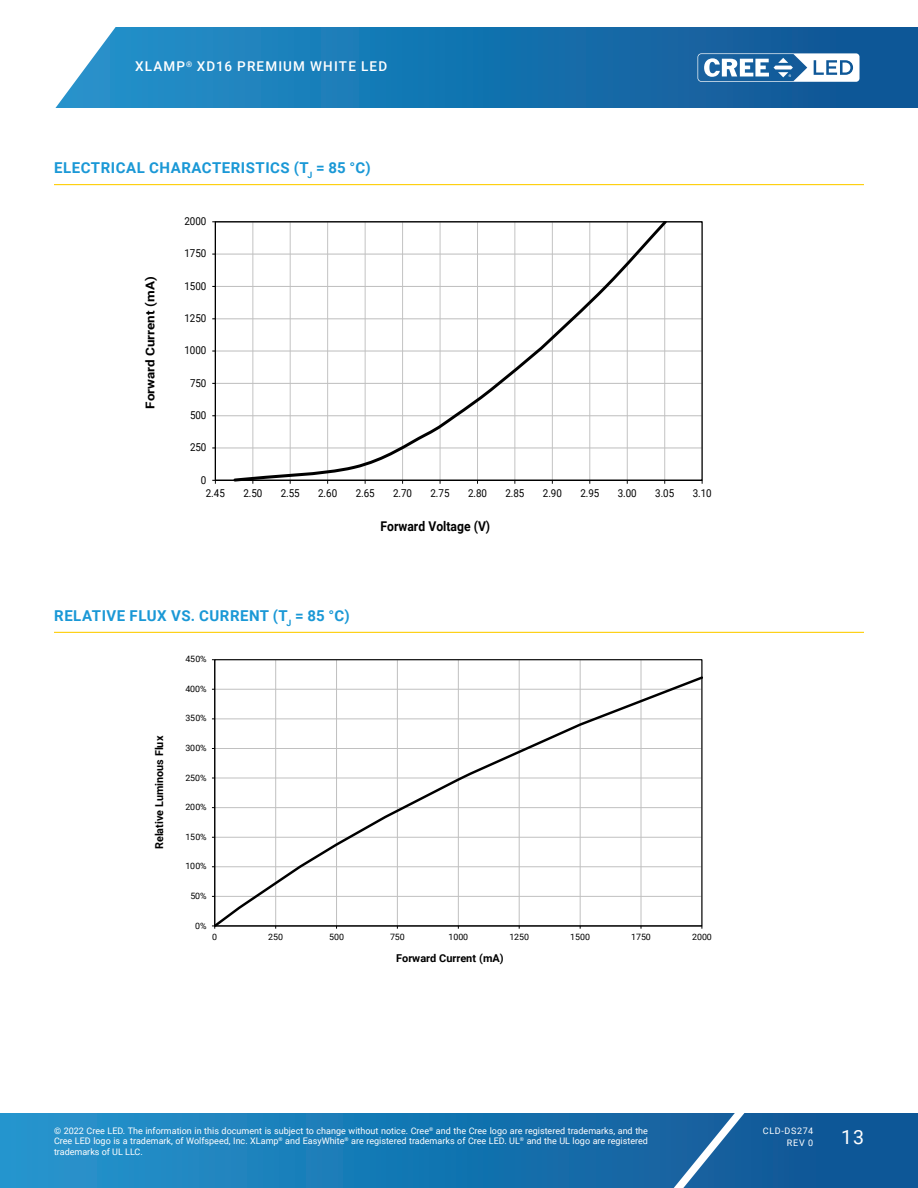
<style>
.page{position:relative;width:918px;height:1188px;background:#fff}
.page>*{position:absolute;margin:0;border:0;box-sizing:border-box;transform-origin:0 0}
.t1{font:19.5px "Roboto";color:#fff}
.Section_heading_with{font:700 15px "Roboto";letter-spacing:.035em;color:#1a98d6}
.t2{font:500 13.5px "Roboto";letter-spacing:.085em;color:#fff}
.t3{font:700 13.5px "Roboto";color:#000;scale:.9 1}
.t4{font:700 12.15px "Roboto";letter-spacing:-.005em;color:#000;scale:1.11 1}
.t5{font:700 10.95px "Roboto";color:#000}
.t6{font:10.8px "Roboto";letter-spacing:-.01em;color:#000;scale:.9 1}
.t7{font:700 10.8px "Roboto";letter-spacing:-.005em;color:#000}
.t8{font:9px/10.8px "Roboto";color:#fff;text-align:justify}
.t9{font:9px/12px "Roboto";letter-spacing:.085em;color:#fff;text-align:right}
.t10{font:8.7px "Roboto";letter-spacing:-.005em;color:#000}
</style>
<div class="page">
<svg style="left:0;top:1113px;width:918px;height:75px;background:#1876b2"></svg>
<svg style="left:644px;top:1113px;width:117px;height:75px;background:#296da6"></svg>
<svg style="left:55px;top:27px;width:863px;height:81px;background:#2078b2"></svg>
<svg style="left:698px;top:53px;width:162px;height:29px"></svg>
<hr style="left:54px;top:184px;width:810px;height:1px;background:#fece08">
<hr style="left:54px;top:632px;width:810px;height:1px;background:#fece08">
<hr style="left:215px;top:447px;width:487px;height:1px;background:#c0c0c0">
<hr style="left:215px;top:415px;width:487px;height:1px;background:#c0c0c0">
<hr style="left:215px;top:383px;width:487px;height:1px;background:#c0c0c0">
<hr style="left:215px;top:351px;width:487px;height:1px;background:#c0c0c0">
<hr style="left:215px;top:318px;width:487px;height:1px;background:#c0c0c0">
<hr style="left:215px;top:286px;width:487px;height:1px;background:#c0c0c0">
<hr style="left:215px;top:254px;width:487px;height:1px;background:#c0c0c0">
<hr style="left:215px;top:222px;width:1px;height:258px;background:#000">
<hr style="left:215px;top:480px;width:487px;height:1px;background:#000">
<svg style="left:232px;top:222px;width:437px;height:258px"></svg>
<hr style="left:275px;top:660px;width:1px;height:266px;background:#c0c0c0">
<hr style="left:336px;top:660px;width:1px;height:266px;background:#c0c0c0">
<hr style="left:397px;top:660px;width:1px;height:266px;background:#c0c0c0">
<hr style="left:458px;top:660px;width:1px;height:266px;background:#c0c0c0">
<hr style="left:519px;top:660px;width:1px;height:266px;background:#c0c0c0">
<hr style="left:580px;top:660px;width:1px;height:266px;background:#c0c0c0">
<hr style="left:641px;top:660px;width:1px;height:266px;background:#c0c0c0">
<hr style="left:214px;top:660px;width:1px;height:266px;background:#000">
<svg style="left:215px;top:674px;width:488px;height:253px"></svg>
<h3 class="t2" style="left:135px;top:57px;width:253px">XLAMP<sup>®</sup> XD16 PREMIUM WHITE LED</h3>
<p class="Section_heading_with" style="left:54px;top:157px;width:318px">ELECTRICAL CHARACTERISTICS (T<sub>J</sub> = 85 °C)</p>
<p class="t6" style="left:185px;top:214px;width:26px">2000</p>
<p class="t4" style="left:142px;top:409px;width:120px;rotate:-90deg">Forward Current (mA)</p>
<p class="t6" style="left:185px;top:246px;width:26px">1750</p>
<p class="t6" style="left:185px;top:278px;width:26px">1500</p>
<p class="t6" style="left:185px;top:311px;width:26px">1250</p>
<p class="t6" style="left:185px;top:343px;width:26px">1000</p>
<p class="t6" style="left:190px;top:375px;width:20px">750</p>
<p class="t6" style="left:190px;top:408px;width:20px">500</p>
<p class="t6" style="left:190px;top:440px;width:20px">250</p>
<p class="t6" style="left:201px;top:472px;width:8px">0</p>
<p class="t6" style="left:206px;top:486px;width:23px">2.45</p>
<p class="t6" style="left:243px;top:486px;width:23px">2.50</p>
<p class="t6" style="left:281px;top:486px;width:23px">2.55</p>
<p class="t6" style="left:318px;top:486px;width:23px">2.60</p>
<p class="t6" style="left:356px;top:486px;width:23px">2.65</p>
<p class="t6" style="left:393px;top:486px;width:23px">2.70</p>
<p class="t6" style="left:431px;top:486px;width:23px">2.75</p>
<p class="t6" style="left:468px;top:486px;width:23px">2.80</p>
<p class="t6" style="left:505px;top:486px;width:23px">2.85</p>
<p class="t6" style="left:543px;top:486px;width:23px">2.90</p>
<p class="t6" style="left:580px;top:486px;width:23px">2.95</p>
<p class="t6" style="left:618px;top:486px;width:23px">3.00</p>
<p class="t6" style="left:655px;top:486px;width:23px">3.05</p>
<p class="t6" style="left:693px;top:486px;width:23px">3.10</p>
<p class="t3" style="left:381px;top:517px;width:123px">Forward Voltage (V)</p>
<p class="Section_heading_with" style="left:54px;top:605px;width:297px">RELATIVE FLUX VS. CURRENT (T<sub>J</sub> = 85 °C)</p>
<p class="t10" style="left:185px;top:653px;width:23px">450%</p>
<p class="t10" style="left:185px;top:683px;width:23px">400%</p>
<p class="t5" style="left:151px;top:849px;width:115px;rotate:-90deg">Relative Luminous Flux</p>
<p class="t10" style="left:185px;top:712px;width:23px">350%</p>
<p class="t10" style="left:185px;top:742px;width:23px">300%</p>
<p class="t10" style="left:185px;top:771px;width:23px">250%</p>
<p class="t10" style="left:185px;top:801px;width:23px">200%</p>
<p class="t10" style="left:185px;top:831px;width:23px">150%</p>
<p class="t10" style="left:185px;top:860px;width:23px">100%</p>
<p class="t10" style="left:190px;top:890px;width:18px">50%</p>
<p class="t10" style="left:195px;top:919px;width:13px">0%</p>
<p class="t10" style="left:212px;top:931px;width:6px">0</p>
<p class="t10" style="left:268px;top:931px;width:16px">250</p>
<p class="t10" style="left:329px;top:931px;width:16px">500</p>
<p class="t10" style="left:390px;top:931px;width:16px">750</p>
<p class="t10" style="left:449px;top:931px;width:21px">1000</p>
<p class="t10" style="left:509px;top:931px;width:21px">1250</p>
<p class="t10" style="left:570px;top:931px;width:21px">1500</p>
<p class="t10" style="left:631px;top:931px;width:21px">1750</p>
<p class="t10" style="left:692px;top:931px;width:21px">2000</p>
<p class="t7" style="left:396px;top:951px;width:109px">Forward Current (mA)</p>
<p class="t8" style="left:54px;top:1125px;width:596px">© 2022 Cree LED. The information in this document is subject to change without notice. Cree<sup>®</sup> and the Cree logo are registered trademarks, and the Cree LED logo is a trademark, of Wolfspeed, Inc. XLamp<sup>®</sup> and EasyWhite<sup>®</sup> are registered trademarks of Cree LED. UL<sup>®</sup> and the UL logo are registered trademarks of UL LLC.</p>
<p class="t9" style="left:763px;top:1124px;width:52px">CLD-DS274<br>REV 0</p>
<h1 class="t1" style="left:841px;top:1123px;width:24px">13</h1>
</div>
